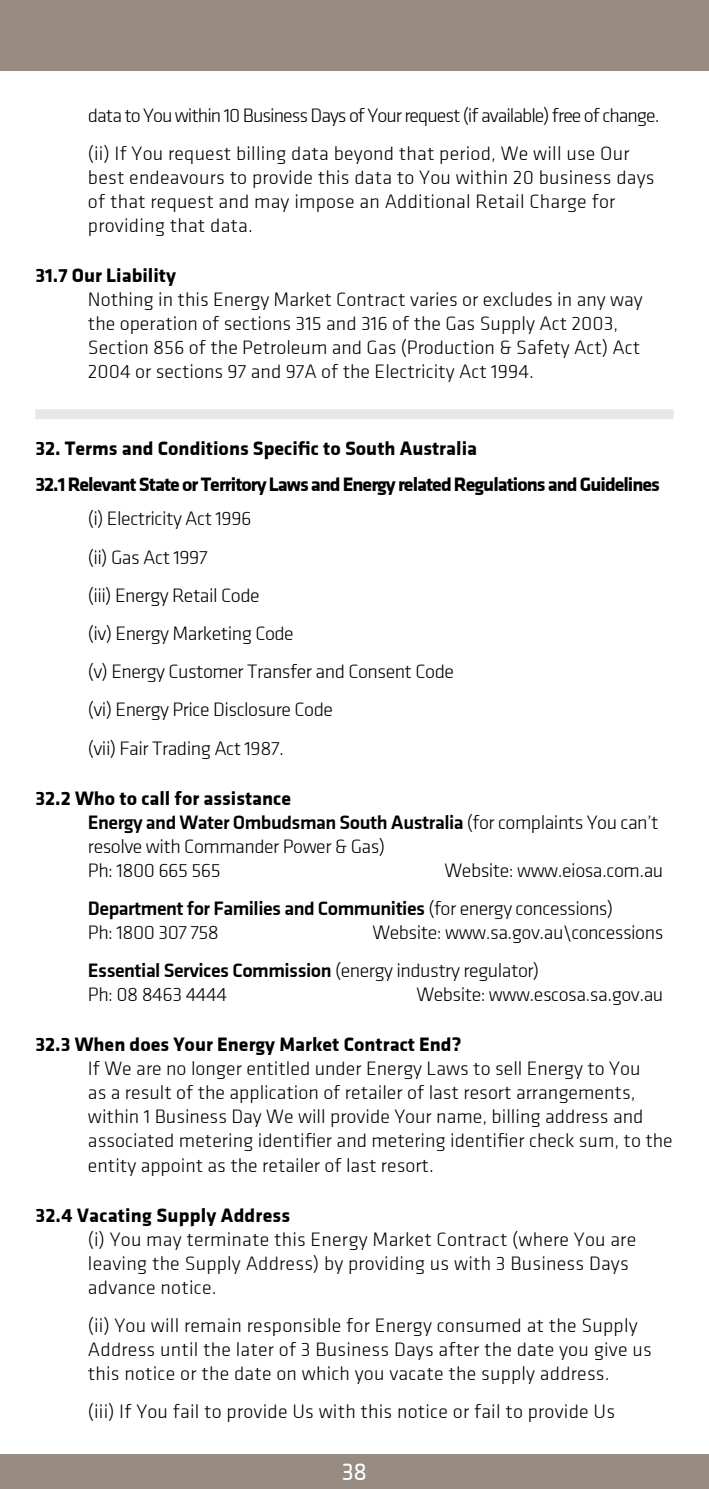
<style>
.page{position:relative;width:709px;height:1489px;background:#fff}
.page>*{position:absolute;margin:0;border:0;box-sizing:border-box;transform-origin:0 0}
.t1{font:25px "Klavika Basic";color:#fff}
.t2{font:300 20px/24px "Klavika Basic";color:#000}
.t3{font:300 20px/38.2px "Klavika Basic";letter-spacing:-.025em;color:#000}
.t4{font:300 20px/38.2px "Klavika Basic";letter-spacing:-.05em;color:#000}
.t5{font:700 20px/36px "Klavika Basic";letter-spacing:-.05em;color:#000}
.t6{font:700 20px "Klavika Basic";color:#000}
.s1{font-weight:700}
.s2{font-weight:500}
</style>
<div class="page">
<div style="left:0;top:0;width:709px;height:71px;background:#978b82"></div>
<div style="left:0;top:1454px;width:709px;height:34px;background:#978b82"></div>
<div style="left:35px;top:409px;width:638px;height:10px;background:#e6e7e8"></div>
<p class="t4" style="left:88px;top:96px;width:573px">data to You within 10 Business Days of Your request (if available) free of change. (ii) If You request billing data beyond that period, We will use Our</p>
<p class="t2" style="left:88px;top:166px;width:568px">best endeavours to provide this data to You within 20 business days of that request and may impose an Additional Retail Charge for providing that data.</p>
<p class="t6" style="left:35px;top:265px;width:142px">31.7 Our Liability</p>
<p class="t2" style="left:88px;top:288px;width:556px">Nothing in this Energy Market Contract varies or excludes in any way the operation of sections 315 and 316 of the Gas Supply Act 2003, Section 856 of the Petroleum and Gas (Production &amp; Safety Act) Act 2004 or sections 97 and 97A of the Electricity Act 1994.</p>
<p class="t5" style="left:35px;top:430px;width:626px">32. Terms and Conditions Specific to South Australia<br>32.1 Relevant State or Territory Laws and Energy related Regulations and Guidelines</p>
<p class="t3" style="left:88px;top:500px;width:367px">(i) Electricity Act 1996<br>(ii) Gas Act 1997<br>(iii) Energy Retail Code<br>(iv) Energy Marketing Code<br>(v) Energy Customer Transfer and Consent Code (vi) Energy Price Disclosure Code<br>(vii) Fair Trading Act 1987.</p>
<p class="t3" style="left:88px;top:786px;width:572px;line-height:24px;text-indent:-52px"><span class="s1">32.2 Who to call for assistance<br></span><span class="s2">Energy and Water Ombudsman South Australia</span> (for complaints You can’t resolve with Commander Power &amp; Gas)<br>Ph: 1800 665 565</p>
<p class="t3" style="left:88px;top:851px;width:577px;text-indent:357px">Website: www.eiosa.com.au<br><span class="s2">Department for Families and Communities</span> (for energy concessions)</p>
<p class="t3" style="left:88px;top:913px;width:132px">Ph: 1800 307 758</p>
<p class="t3" style="left:88px;top:913px;width:577px;text-indent:285px">Website: www.sa.gov.au\concessions<br><span class="s2">Essential Services Commission</span> (energy industry regulator)</p>
<p class="t3" style="left:88px;top:975px;width:141px">Ph: 08 8463 4444</p>
<p class="t3" style="left:416px;top:975px;width:248px">Website: www.escosa.sa.gov.au</p>
<p class="t6" style="left:35px;top:1033px;width:427px">32.3 When does Your Energy Market Contract End?</p>
<p class="t2" style="left:88px;top:1057px;width:586px">If We are no longer entitled under Energy Laws to sell Energy to You<br>as a result of the application of retailer of last resort arrangements, within 1 Business Day We will provide Your name, billing address and associated metering identifier and metering identifier check sum, to the entity appoint as the retailer of last resort.</p>
<p class="t6" style="left:35px;top:1204px;width:256px">32.4 Vacating Supply Address</p>
<p class="t2" style="left:88px;top:1227px;width:550px">(i) You may terminate this Energy Market Contract (where You are leaving the Supply Address) by providing us with 3 Business Days advance notice.</p>
<p class="t2" style="left:88px;top:1313px;width:565px">(ii) You will remain responsible for Energy consumed at the Supply<br>Address until the later of 3 Business Days after the date you give us this notice or the date on which you vacate the supply address.</p>
<p class="t2" style="left:88px;top:1399px;width:528px">(iii) If You fail to provide Us with this notice or fail to provide Us</p>
<p class="t1" style="left:342px;top:1458px;width:27px">38</p>
</div>
